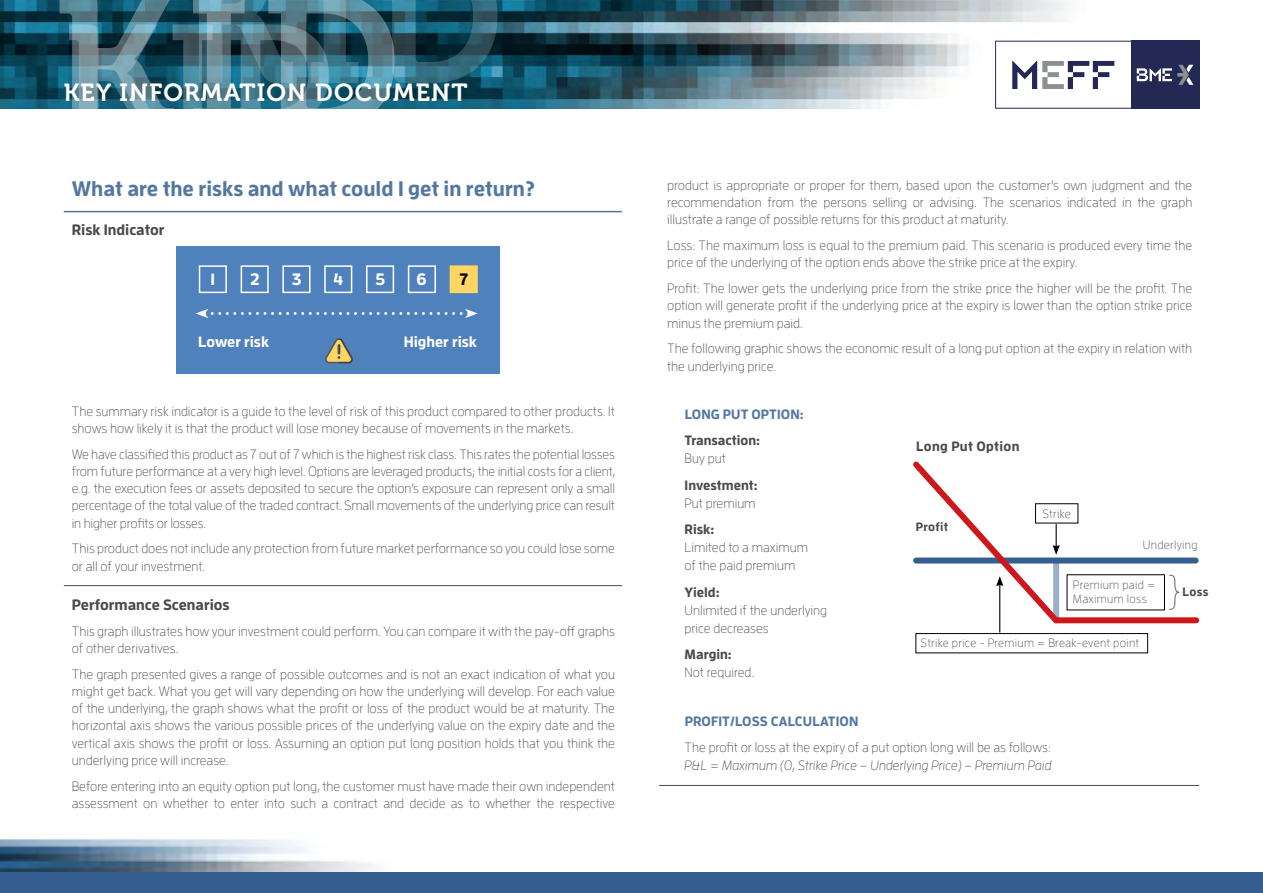
<style>
.page{position:relative;width:1263px;height:893px;background:#fff}
.page>*{position:absolute;margin:0;border:0;box-sizing:border-box;transform-origin:0 0}
.t1{font:24.6px "Museo 700";letter-spacing:.05em;color:#fff}
.t2{font:700 21px "Enzo OT";color:#5477a1}
.t3{font:700 16.5px "Enzo OT";color:#fff}
.t4{font:700 16.5px "Enzo OT";color:#000}
.t5{font:700 15px "Enzo OT";color:#4a4a49}
.t6{font:700 15px "Enzo OT";color:#fff}
.t7{font:300 13.5px/17.2px "Enzo OT";color:#4a4a49}
.t8{font:italic 300 13.5px "Enzo OT";color:#4a4a49}
.t9{font:700 13.5px "Enzo OT";color:#4a4a49}
.t10{font:700 13.5px "Enzo OT";letter-spacing:.01em;color:#5477a1}
.t11{font:700 13.5px "Enzo OT";letter-spacing:.025em;color:#4a4a49}
.t12{font:300 12px/13.5px "Enzo OT";letter-spacing:.025em;color:#4a4a49}
.t13{font:700 12px "Enzo OT";letter-spacing:.025em;color:#4a4a49}
</style>
<div class="page">
<img style="left:0;top:0;width:1087px;height:109px">
<svg style="left:60px;top:0;width:437px;height:109px;background:#386b7c"></svg>
<div style="left:1131px;top:41px;width:68px;height:68px;background:#232855"></div>
<svg style="left:995px;top:41px;width:198px;height:68px"></svg>
<img style="left:0;top:839px;width:501px;height:34px">
<hr style="left:659px;top:785px;width:540px;height:1px;background:#4a4a49">
<hr style="left:64px;top:211px;width:558px;height:1px;background:#5477a1">
<hr style="left:64px;top:585px;width:558px;height:1px;background:#4a4a49">
<div style="left:0;top:873px;width:1263px;height:20px;background:#365f91"></div>
<div style="left:176px;top:247px;width:324px;height:127px;background:#4f81bd"></div>
<div style="left:199px;top:265px;width:28px;height:28px;border:2px solid #fff"></div>
<div style="left:282px;top:265px;width:28px;height:28px;border:2px solid #fff"></div>
<div style="left:408px;top:265px;width:28px;height:28px;border:2px solid #fff"></div>
<div style="left:241px;top:265px;width:28px;height:28px;border:2px solid #fff"></div>
<div style="left:366px;top:265px;width:28px;height:28px;border:2px solid #fff"></div>
<div style="left:324px;top:265px;width:28px;height:28px;border:2px solid #fff"></div>
<div style="left:450px;top:265px;width:28px;height:28px;background:#ffd663;border:2px solid #ffd663"></div>
<svg style="left:196px;top:309px;width:282px;height:9px"></svg>
<svg style="left:325px;top:338px;width:28px;height:25px"></svg>
<svg style="left:913px;top:461px;width:287px;height:165px"></svg>
<hr style="left:999px;top:584px;width:1px;height:48px;background:#000">
<svg style="left:996px;top:576px;width:7px;height:10px"></svg>
<hr style="left:1055px;top:524px;width:2px;height:23px;background:#000">
<svg style="left:1052px;top:545px;width:8px;height:10px"></svg>
<div style="left:916px;top:633px;width:232px;height:20px;border:1px solid #000"></div>
<svg style="left:1169px;top:575px;width:10px;height:35px"></svg>
<h1 class="t1" style="left:64px;top:79px;width:405px">KEY INFORMATION DOCUMENT</h1>
<h2 class="t2" style="left:72px;top:175px;width:464px">What are the risks and what could I get in return?</h2>
<p class="t5" style="left:72px;top:221px;width:94px">Risk Indicator</p>
<p class="t3" style="left:210px;top:269px;width:6px">1</p>
<p class="t3" style="left:250px;top:269px;width:11px">2</p>
<p class="t3" style="left:292px;top:269px;width:11px">3</p>
<p class="t3" style="left:333px;top:269px;width:12px">4</p>
<p class="t3" style="left:376px;top:269px;width:11px">5</p>
<p class="t3" style="left:417px;top:269px;width:12px">6</p>
<p class="t4" style="left:459px;top:269px;width:10px">7</p>
<p class="t6" style="left:198px;top:332px;width:72px">Lower risk</p>
<p class="t6" style="left:404px;top:332px;width:75px">Higher risk</p>
<p class="t7" style="left:72px;top:402px;width:545px">The summary risk indicator is a guide to the level of risk of this product compared to other products. It shows how likely it is that the product will lose money because of movements in the markets.</p>
<p class="t7" style="left:72px;top:445px;width:545px;text-align:justify">We have classified this product as 7 out of 7 which is the highest risk class. This rates the potential losses from future performance at a very high level. Options are leveraged products; the initial costs for a client, e.g. the execution fees or assets deposited to secure the option’s exposure can represent only a small percentage of the total value of the traded contract. Small movements of the underlying price can result in higher profits or losses.</p>
<p class="t7" style="left:72px;top:540px;width:545px">This product does not include any protection from future market performance so you could lose some or all of your investment.</p>
<p class="t5" style="left:72px;top:595px;width:159px">Performance Scenarios</p>
<p class="t7" style="left:72px;top:622px;width:545px">This graph illustrates how your investment could perform. You can compare it with the pay-off graphs of other derivatives.</p>
<p class="t7" style="left:72px;top:665px;width:545px;text-align:justify">The graph presented gives a range of possible outcomes and is not an exact indication of what you might get back. What you get will vary depending on how the underlying will develop. For each value of the underlying, the graph shows what the profit or loss of the product would be at maturity. The horizontal axis shows the various possible prices of the underlying value on the expiry date and the vertical axis shows the profit or loss. Assuming an option put long position holds that you think the underlying price will increase.</p>
<p class="t7" style="left:72px;top:777px;width:545px">Before entering into an equity option put long, the customer must have made their own independent assessment on whether to enter into such a contract and decide as to whether the respective</p>
<p class="t7" style="left:667px;top:176px;width:527px;text-align:justify">product is appropriate or proper for them, based upon the customer’s own judgment and the recommendation from the persons selling or advising. The scenarios indicated in the graph illustrate a range of possible returns for this product at maturity.</p>
<p class="t7" style="left:667px;top:236px;width:527px">Loss: The maximum loss is equal to the premium paid. This scenario is produced every time the price of the underlying of the option ends above the strike price at the expiry.</p>
<p class="t7" style="left:667px;top:279px;width:527px;text-align:justify">Profit: The lower gets the underlying price from the strike price the higher will be the profit. The option will generate profit if the underlying price at the expiry is lower than the option strike price minus the premium paid.</p>
<p class="t7" style="left:667px;top:340px;width:527px">The following graphic shows the economic result of a long put option at the expiry in relation with the underlying price.</p>
<p class="t10" style="left:685px;top:405px;width:121px">LONG PUT OPTION:</p>
<p class="t9" style="left:685px;top:432px;width:77px">Transaction:</p>
<p class="t7" style="left:685px;top:449px;width:43px">Buy put</p>
<p class="t9" style="left:685px;top:476px;width:75px">Investment:</p>
<p class="t7" style="left:685px;top:494px;width:72px">Put premium</p>
<p class="t9" style="left:685px;top:521px;width:31px">Risk:</p>
<p class="t7" style="left:685px;top:538px;width:125px;line-height:18px">Limited to a maximum of the paid premium</p>
<p class="t9" style="left:685px;top:583px;width:37px">Yield:</p>
<p class="t7" style="left:685px;top:601px;width:144px;line-height:18px">Unlimited if the underlying price decreases</p>
<p class="t9" style="left:685px;top:646px;width:49px">Margin:</p>
<p class="t7" style="left:685px;top:663px;width:71px">Not required.</p>
<p class="t10" style="left:685px;top:713px;width:175px">PROFIT/LOSS CALCULATION</p>
<p class="t7" style="left:685px;top:739px;width:368px">The profit or loss at the expiry of a put option long will be as follows:</p>
<p class="t8" style="left:685px;top:758px;width:369px">P&amp;L = Maximum (0, Strike Price – Underlying Price) – Premium Paid</p>
<p class="t11" style="left:916px;top:438px;width:105px">Long Put Option</p>
<p class="t12" style="left:1042px;top:507px;width:30px">Strike</p>
<p class="t13" style="left:916px;top:519px;width:34px">Profit</p>
<p class="t12" style="left:1143px;top:538px;width:56px">Underlying</p>
<p class="t12" style="left:1073px;top:578px;width:84px">Premium paid =<br>Maximum loss</p>
<p class="t13" style="left:1182px;top:585px;width:27px">Loss</p>
<p class="t12" style="left:920px;top:636px;width:220px">Strike price - Premium = Break-event point</p>
</div>
